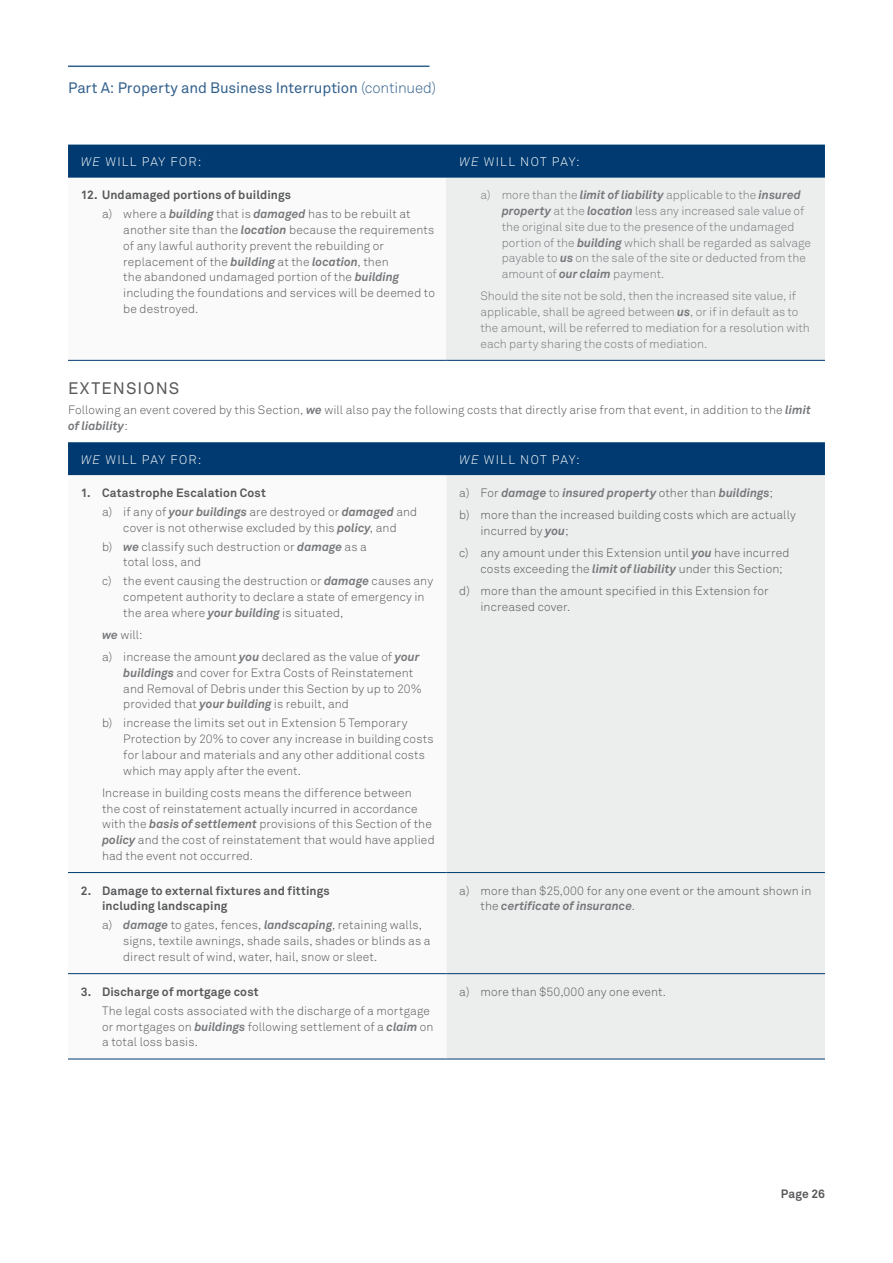
<style>
.page{position:relative;width:893px;height:1263px;background:#fff}
.page>*{position:absolute;margin:0;border:0;box-sizing:border-box;transform-origin:0 0}
.Body_heading_2{font:16.5px "Akkurat Pro";letter-spacing:.065em;color:#57585a}
.t1{font:15px "Akkurat Pro";letter-spacing:-.005em;color:#33618d}
.H1_TABLE{font:12.3px "Akkurat Light Pro";letter-spacing:.1em;color:#fff}
.A1_Bullets_2{font:12px/15.8px "Akkurat Light Pro";letter-spacing:.01em;color:#57585a}
.A1_Body_copy_inset{font:12px/15.8px "Akkurat Light Pro";letter-spacing:.01em;color:#57585a}
.A1_Bullets_1{font:12px/15.8px "Akkurat Light Pro";letter-spacing:.01em;color:#57585a}
.A1_Bullets_2-2{font:12px/15.8px "Akkurat Light Pro";color:#76787b}
.A1_Body_copy_inset-2{font:12px/15.8px "Akkurat Light Pro";color:#76787b}
.Body_bullet_subhead{font:700 12px/15.8px "Akkurat Pro";letter-spacing:.015em;color:#57585a}
.A1_Body_copy{font:12px/15.8px "Akkurat Light Pro";letter-spacing:.01em;color:#57585a}
.A1_Bullets_1-2{font:italic 700 12px "Akkurat Pro";color:#76787b}
.s1{font-family:"Akkurat Light Pro"}
.s2{font-family:"Akkurat";font-weight:300;font-style:italic}
.s3{font-family:"Akkurat Pro";font-weight:700;font-style:italic;color:#76787b}
.s4{font-family:"Akkurat Pro";font-weight:700;font-style:italic}
.s5{font-family:"Akkurat Light Pro";font-weight:400;font-style:normal;color:#57585a}
</style>
<div class="page">
<hr style="left:68px;top:66px;width:361px;height:1px;background:#33618d">
<div style="left:68px;top:145px;width:757px;height:33px;background:#003a70"></div>
<div style="left:68px;top:178px;width:378px;height:182px;background:#fafafa"></div>
<div style="left:446px;top:178px;width:379px;height:182px;background:#eceded"></div>
<hr style="left:68px;top:360px;width:378px;height:1px;background:#003a70">
<hr style="left:446px;top:360px;width:379px;height:1px;background:#003a70">
<div style="left:68px;top:442px;width:757px;height:33px;background:#003a70"></div>
<svg style="left:68px;top:475px;width:378px;height:584px"></svg>
<div style="left:446px;top:475px;width:379px;height:584px;background:#eceded"></div>
<hr style="left:68px;top:872px;width:378px;height:1px;background:#003a70">
<hr style="left:446px;top:872px;width:379px;height:1px;background:#003a70">
<hr style="left:68px;top:973px;width:378px;height:1px;background:#003a70">
<hr style="left:446px;top:973px;width:379px;height:1px;background:#003a70">
<hr style="left:68px;top:1059px;width:378px;height:1px;background:#003a70">
<hr style="left:446px;top:1059px;width:379px;height:1px;background:#003a70">
<p class="t1" style="left:68px;top:79px;width:370px">Part A: Property and Business Interruption <span class="s1">(continued)</span></p>
<p class="H1_TABLE" style="left:81px;top:154px;width:122px"><span class="s2">WE</span> WILL PAY FOR:</p>
<p class="H1_TABLE" style="left:459px;top:154px;width:122px"><span class="s2">WE</span> WILL NOT PAY:</p>
<p class="Body_bullet_subhead" style="left:81px;top:187px;width:212px">12. Undamaged portions of buildings</p>
<p class="A1_Bullets_2" style="left:123px;top:207px;width:313px;text-indent:-21px">a) where a <span class="s3">building</span> that is <span class="s3">damaged</span> has to be rebuilt at another site than the <span class="s3">location</span> because the requirements of any lawful authority prevent the rebuilding or replacement of the <span class="s3">building</span> at the <span class="s3">location</span>, then<br>the abandoned undamaged portion of the <span class="s3">building </span>including the foundations and services will be deemed to be destroyed.</p>
<p class="A1_Bullets_2-2" style="left:502px;top:188px;width:311px;text-indent:-21px">a) more than the <span class="s4">limit of liability</span> applicable to the <span class="s4">insured property</span> at the <span class="s4">location</span> less any increased sale value of the original site due to the presence of the undamaged portion of the <span class="s4">building</span> which shall be regarded as salvage payable to <span class="s4">us</span> on the sale of the site or deducted from the amount of <span class="s4">our claim</span> payment.</p>
<p class="A1_Body_copy_inset-2" style="left:480px;top:288px;width:331px">Should the site not be sold, then the increased site value, if applicable, shall be agreed between <span class="s4">us</span>, or if in default as to the amount, will be referred to mediation for a resolution with each party sharing the costs of mediation.</p>
<p class="Body_heading_2" style="left:68px;top:379px;width:113px">EXTENSIONS</p>
<p class="A1_Body_copy" style="left:68px;top:402px;width:744px">Following an event covered by this Section, <span class="s3">we</span> will also pay the following costs that directly arise from that event, in addition to the <span class="s3">limit of liability</span>:</p>
<p class="H1_TABLE" style="left:81px;top:452px;width:122px"><span class="s2">WE</span> WILL PAY FOR:</p>
<p class="H1_TABLE" style="left:459px;top:452px;width:122px"><span class="s2">WE</span> WILL NOT PAY:</p>
<p class="Body_bullet_subhead" style="left:81px;top:485px;width:187px">1. Catastrophe Escalation Cost</p>
<p class="A1_Bullets_2" style="left:102px;top:504px;width:317px;text-align:center">a) if any of <span class="s3">your buildings</span> are destroyed or <span class="s3">damaged</span> and cover is not otherwise excluded by this <span class="s3">policy</span>, and</p>
<p class="A1_Bullets_2" style="left:123px;top:539px;width:245px;text-indent:-21px">b) <span class="s3">we</span> classify such destruction or <span class="s3">damage</span> as a total loss, and</p>
<p class="A1_Bullets_2" style="left:123px;top:574px;width:311px;text-indent:-21px">c) the event causing the destruction or <span class="s3">damage</span> causes any competent authority to declare a state of emergency in the area where <span class="s3">your building</span> is situated,</p>
<p class="A1_Body_copy_inset" style="left:102px;top:627px;width:42px"><span class="s3">we</span> will:</p>
<p class="A1_Bullets_2" style="left:123px;top:649px;width:300px;text-indent:-21px">a) increase the amount <span class="s3">you</span> declared as the value of <span class="s3">your buildings</span> and cover for Extra Costs of Reinstatement and Removal of Debris under this Section by up to 20% provided that <span class="s3">your building</span> is rebuilt, and</p>
<p class="A1_Bullets_2" style="left:123px;top:715px;width:312px;text-indent:-21px">b) increase the limits set out in Extension 5 Temporary Protection by 20% to cover any increase in building costs for labour and materials and any other additional costs which may apply after the event.</p>
<p class="A1_Body_copy_inset" style="left:102px;top:785px;width:334px">Increase in building costs means the difference between<br>the cost of reinstatement actually incurred in accordance with the <span class="s3">basis of settlement</span> provisions of this Section of the <span class="s3">policy</span> and the cost of reinstatement that would have applied had the event not occurred.</p>
<p class="A1_Bullets_1-2" style="left:459px;top:485px;width:315px"><span class="s5">a) For</span> damage <span class="s5">to</span> insured property <span class="s5">other than</span> buildings<span class="s5">;</span></p>
<p class="A1_Bullets_1" style="left:480px;top:507px;width:317px;text-indent:-21px">b) more than the increased building costs which are actually incurred by <span class="s3">you</span>;</p>
<p class="A1_Bullets_1" style="left:480px;top:545px;width:310px;text-indent:-21px">c) any amount under this Extension until <span class="s3">you</span> have incurred costs exceeding the <span class="s3">limit of liability</span> under this Section;</p>
<p class="A1_Bullets_1" style="left:480px;top:583px;width:290px;text-indent:-21px">d) more than the amount specified in this Extension for increased cover.</p>
<p class="Body_bullet_subhead" style="left:102px;top:883px;width:229px;text-indent:-21px">2. Damage to external fixtures and fittings including landscaping</p>
<p class="A1_Bullets_2" style="left:123px;top:917px;width:309px;text-indent:-21px">a) <span class="s3">damage</span> to gates, fences, <span class="s3">landscaping</span>, retaining walls, signs, textile awnings, shade sails, shades or blinds as a direct result of wind, water, hail, snow or sleet.</p>
<p class="Body_bullet_subhead" style="left:81px;top:984px;width:179px">3. Discharge of mortgage cost</p>
<p class="A1_Body_copy_inset" style="left:102px;top:1003px;width:333px">The legal costs associated with the discharge of a mortgage or mortgages on <span class="s3">buildings</span> following settlement of a <span class="s3">claim</span> on a total loss basis.</p>
<p class="A1_Bullets_1" style="left:480px;top:883px;width:332px;text-indent:-21px">a) more than $25,000 for any one event or the amount shown in the <span class="s3">certificate of insurance</span>.</p>
<p class="A1_Bullets_1" style="left:459px;top:984px;width:208px">a) more than $50,000 any one event.</p>
<p class="Body_bullet_subhead" style="left:781px;top:1186px;width:46px">Page 26</p>
</div>
